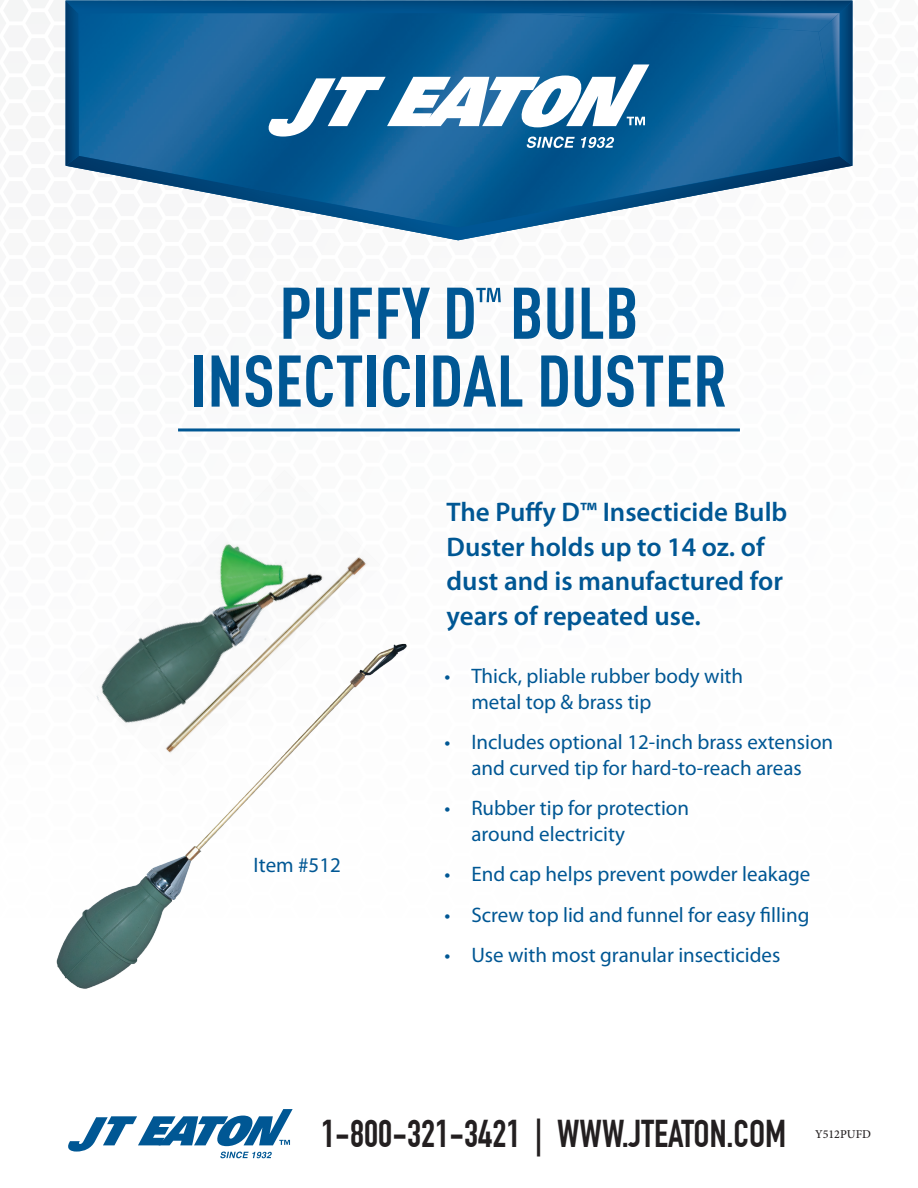
<style>
.page{position:relative;width:918px;height:1188px;background:#fff}
.page>*{position:absolute;margin:0;border:0;box-sizing:border-box;transform-origin:0 0}
.t1{font:700 71.85px/67.8px "DIN Cond";color:#005794;text-align:center}
.t2{font:condensed 52.8px "Myriad Pro";color:#005794}
.t3{font:700 37.95px "DIN Condensed";color:#231f20}
.t4{font:600 27px/34.5px "Myriad Pro";color:#005794}
.t5{font:21px/25.5px "Myriad Pro";color:#005794}
.t6{font:500 12px "Minion Pro";color:#231f20}
</style>
<div class="page">
<hr style="left:65px;top:58px;width:1px;height:108px;background:#4c779a">
<hr style="left:178px;top:428px;width:562px;height:3px;background:#005794">
<img style="left:155px;top:543px;width:212px;height:89px">
<svg style="left:66px;top:1px;width:787px;height:239px"></svg>
<svg style="left:68px;top:1109px;width:225px;height:49px"></svg>
<img style="left:56px;top:632px;width:351px;height:357px">
<p class="t1" style="left:191px;top:277px;width:538px">PUFFY D BULB<br>INSECTICIDAL DUSTER</p>
<p class="t2" style="left:475px;top:274px;width:28px">™</p>
<p class="t5" style="left:254px;top:852px;width:89px">Item #512</p>
<p class="t4" style="left:447px;top:494px;width:342px">The Puffy D™ Insecticide Bulb<br>Duster holds up to 14 oz. of dust and is manufactured for years of repeated use.</p>
<p class="t5" style="left:471px;top:663px;width:273px;text-indent:-27px">• Thick, pliable rubber body with metal top &amp; brass tip</p>
<p class="t5" style="left:444px;top:729px;width:390px;text-align:center">• Includes optional 12-inch brass extension and curved tip for hard-to-reach areas</p>
<p class="t5" style="left:471px;top:795px;width:219px;text-indent:-27px">• Rubber tip for protection around electricity</p>
<p class="t5" style="left:444px;top:861px;width:368px">• End cap helps prevent powder leakage</p>
<p class="t5" style="left:444px;top:902px;width:367px">• Screw top lid and funnel for easy filling</p>
<p class="t5" style="left:444px;top:942px;width:338px">• Use with most granular insecticides</p>
<p class="t3" style="left:321px;top:1112px;width:467px">1-800-321-3421 | WWW.JTEATON.COM</p>
<p class="t6" style="left:815px;top:1126px;width:57px">Y512PUFD</p>
</div>
